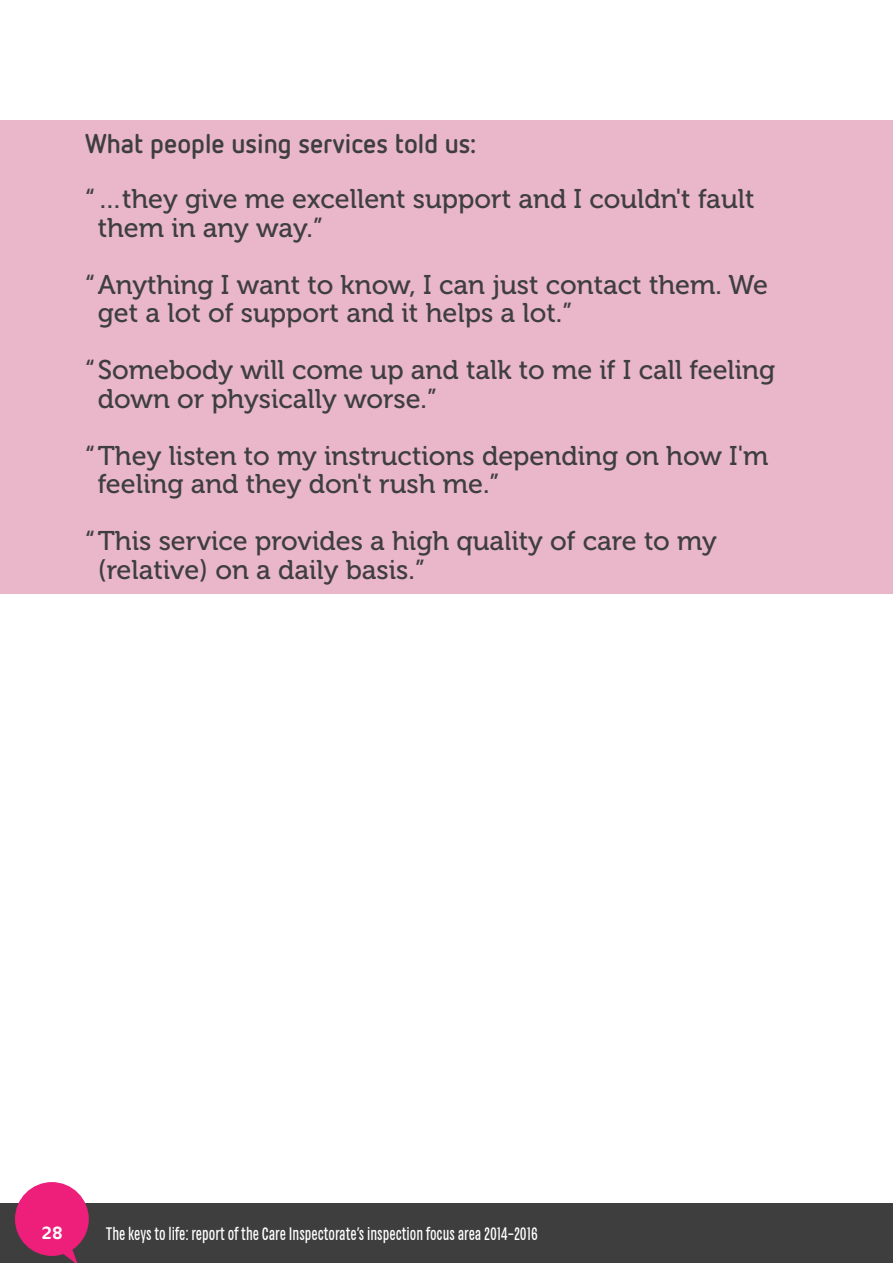
<style>
.page{position:relative;width:893px;height:1263px;background:#fff}
.page>*{position:absolute;margin:0;border:0;box-sizing:border-box;transform-origin:0 0}
.t1{font:27px/28.5px "Museo 500";color:#3e3e3f}
.t2{font:700 27px "Netto OT";color:#3e3e3f}
.t3{font:18px "Chartwell Rose";color:#fff}
.t4{font:18px "Cocon OT";color:#fff}
</style>
<div class="page">
<div style="left:0;top:1203px;width:893px;height:60px;background:#3e3e3f"></div>
<div style="left:16px;top:1183px;width:72px;height:72px;background:#ee1e7b;border-radius:50%"></div>
<div style="left:15px;top:1182px;width:74px;height:74px;border:2px solid #ee1e7b;border-radius:50%"></div>
<svg style="left:58px;top:1241px;width:22px;height:22px"></svg>
<div style="left:0;top:120px;width:893px;height:473px;background:#e9b6ca"></div>
<p class="t2" style="left:85px;top:126px;width:392px">What people using services told us:</p>
<p class="t1" style="left:98px;top:185px;width:658px;text-indent:-13px">“…they give me excellent support and I couldn't fault them in any way.”</p>
<p class="t1" style="left:98px;top:271px;width:672px;text-indent:-13px">“Anything I want to know, I can just contact them. We get a lot of support and it helps a lot.”</p>
<p class="t1" style="left:98px;top:356px;width:679px;text-indent:-13px">“Somebody will come up and talk to me if I call feeling down or physically worse.”</p>
<p class="t1" style="left:98px;top:442px;width:672px;text-indent:-13px">“They listen to my instructions depending on how I'm feeling and they don't rush me.”</p>
<p class="t1" style="left:98px;top:527px;width:621px;text-indent:-13px">“This service provides a high quality of care to my (relative) on a daily basis.”</p>
<p class="t4" style="left:41px;top:1222px;width:23px">28</p>
<p class="t3" style="left:106px;top:1222px;width:433px">The keys to life: report of the Care Inspectorate’s inspection focus area 2014–2016</p>
</div>
